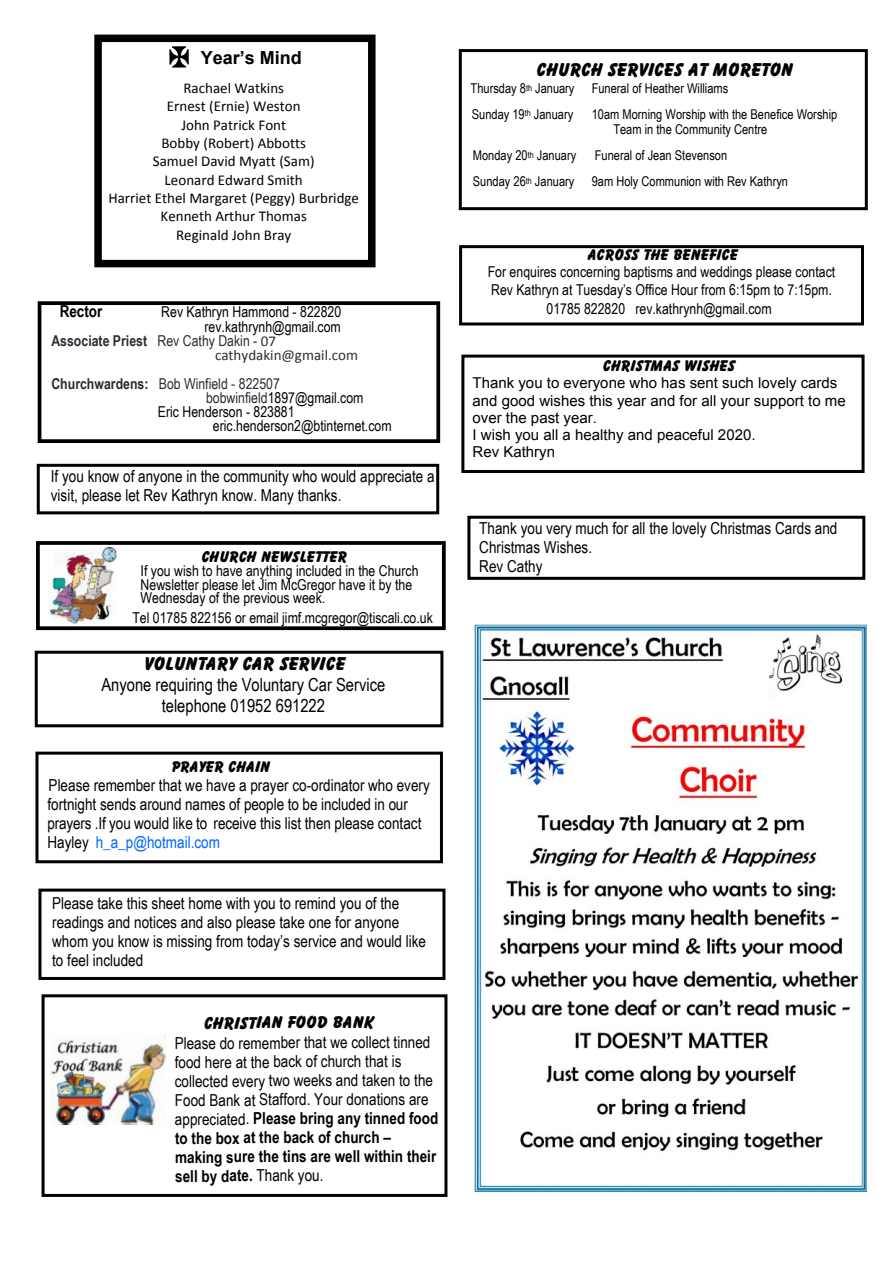
<style>
.page{position:relative;width:893px;height:1263px;background:#fff}
.page>*{position:absolute;margin:0;border:0;box-sizing:border-box;transform-origin:0 0}
.t1{font:18px/20.7px "Arial Narrow";color:#000;text-align:center}
.t2{font:18px "Balloonist SF Bold";color:#000}
.t3{font:700 18px "Arial";color:#000}
.t4{font:16.5px/18.9px "Arial Narrow";color:#000}
.t5{font:16.5px "Balloonist SF Bold";color:#000}
.t6{font:700 16.5px "Arial Narrow";color:#000}
.t7{font:15px/13.5px "Arial Narrow";color:#000}
.t8{font:15px/18.3px "Calibri";color:#000;text-align:center}
.t9{font:15px/17.2px "Arial";color:#000}
.t10{font:15px "Balloonist SF Bold";color:#000}
.t11{font:15px "Arial Narrow";color:#2b2d35}
.t12{font:700 15px "Arial Narrow";color:#2b2d35}
.t13{font:15px "Calibri";color:#2b2d35}
.t14{font:13.5px/15.5px "Arial Narrow";color:#000}
.s1{font-weight:400}
.s2{font-family:"Calibri";font-weight:400}
.s3{font-weight:700}
.s4{color:#2b2d35}
.s5{color:#06f}
</style>
<div class="page">
<div style="left:94px;top:35px;width:282px;height:232px;border:8px solid #000"></div>
<div style="left:38px;top:301px;width:402px;height:142px;border:4px solid #000"></div>
<div style="left:459px;top:49px;width:409px;height:161px;border:3px solid #000"></div>
<svg style="left:169px;top:46px;width:20px;height:22px"></svg>
<div style="left:35px;top:752px;width:408px;height:111px;border:3px solid #000"></div>
<div style="left:37px;top:464px;width:402px;height:50px;border:3px solid #000"></div>
<div style="left:36px;top:541px;width:410px;height:89px;background:#fff;border:4px solid #000"></div>
<img style="left:49px;top:547px;width:68px;height:77px">
<div style="left:38px;top:888px;width:407px;height:92px;border:3px solid #000"></div>
<img style="left:474px;top:624px;width:392px;height:569px">
<div style="left:459px;top:245px;width:405px;height:80px;border:3px solid #000"></div>
<div style="left:42px;top:994px;width:405px;height:203px;background:#fff;border:3px solid #000"></div>
<img style="left:51px;top:1036px;width:115px;height:88px">
<div style="left:461px;top:355px;width:403px;height:118px;border:3px solid #000"></div>
<div style="left:467px;top:516px;width:398px;height:64px;border:3px solid #000"></div>
<div style="left:35px;top:651px;width:408px;height:76px;border:3px solid #000"></div>
<p class="t3" style="left:201px;top:51px;width:103px">Year’s Mind</p>
<p class="t8" style="left:108px;top:80px;width:252px">Rachael Watkins<br>Ernest (Ernie) Weston<br>John Patrick Font<br>Bobby (Robert) Abbotts<br>Samuel David Myatt (Sam)<br>Leonard Edward Smith<br>Harriet Ethel Margaret (Peggy) Burbridge<br>Kenneth Arthur Thomas<br>Reginald John Bray</p>
<p class="t6" style="left:60px;top:305px;width:44px">Rector</p>
<p class="t7" style="left:161px;top:307px;width:181px">Rev Kathryn Hammond - 822820</p>
<p class="t7" style="left:205px;top:321px;width:138px">rev.kathrynh@gmail.com</p>
<p class="t12" style="left:51px;top:335px;width:226px">Associate Priest <span class="s1">Rev Cathy Dakin -</span> <span class="s2">07</span></p>
<p class="t13" style="left:215px;top:349px;width:145px">cathydakin@gmail.com</p>
<p class="t11" style="left:51px;top:378px;width:230px"><span class="s3">Churchwardens:</span> Bob Winfield - 822507</p>
<p class="t7" style="left:206px;top:392px;width:159px"><span class="s4">bobwinfield</span>1897@gmail.com</p>
<p class="t7" style="left:158px;top:406px;width:138px">Eric Henderson - 823881</p>
<p class="t7" style="left:213px;top:421px;width:180px">eric.henderson2@btinternet.com</p>
<p class="t4" style="left:51px;top:468px;width:385px">If you know of anyone in the community who would appreciate a visit, please let Rev Kathryn know. Many thanks.</p>
<p class="t10" style="left:200px;top:551px;width:147px">CHURCH NEWSLETTER</p>
<p class="t7" style="left:141px;top:565px;width:279px">If you wish to have anything included in the Church<br>Newsletter please let Jim McGregor have it by the<br>Wednesday of the previous week.</p>
<p class="t7" style="left:132px;top:612px;width:302px">Tel 01785 822156 or email jimf.mcgregor@tiscali.co.uk</p>
<p class="t2" style="left:143px;top:657px;width:202px">VOLUNTARY CAR SERVICE</p>
<p class="t1" style="left:101px;top:676px;width:285px">Anyone requiring the Voluntary Car Service telephone 01952 691222</p>
<p class="t10" style="left:170px;top:760px;width:101px">PRAYER CHAIN</p>
<p class="t4" style="left:48px;top:777px;width:384px">Please remember that we have a prayer co-ordinator who every fortnight sends around names of people to be included in our prayers .If you would like to receive this list then please contact Hayley <span class="s5">h_a_p@hotmail.com</span></p>
<p class="t4" style="left:52px;top:895px;width:375px">Please take this sheet home with you to remind you of the readings and notices and also please take one for anyone whom you know is missing from today’s service and would like to feel included</p>
<p class="t5" style="left:202px;top:1016px;width:172px">CHRISTIAN FOOD BANK</p>
<p class="t4" style="left:175px;top:1034px;width:265px">Please do remember that we collect tinned food here at the back of church that is collected every two weeks and taken to the Food Bank at Stafford. Your donations are appreciated. <span class="s3">Please bring any tinned food to the box at the back of church – making sure the tins are well within their sell by date.</span> Thank you.</p>
<p class="t2" style="left:535px;top:63px;width:258px">CHURCH SERVICES AT MORETON</p>
<p class="t14" style="left:471px;top:82px;width:105px">Thursday 8<sup>th</sup> January</p>
<p class="t14" style="left:592px;top:82px;width:138px">Funeral of Heather Williams</p>
<p class="t14" style="left:472px;top:107px;width:103px">Sunday 19<sup>th</sup> January</p>
<p class="t14" style="left:613px;top:107px;width:225px;text-indent:-22px">10am Morning Worship with the Benefice Worship<br>Team in the Community Centre</p>
<p class="t14" style="left:473px;top:149px;width:105px">Monday 20<sup>th</sup> January</p>
<p class="t14" style="left:595px;top:149px;width:134px">Funeral of Jean Stevenson</p>
<p class="t14" style="left:473px;top:175px;width:103px">Sunday 26<sup>th</sup> January</p>
<p class="t14" style="left:592px;top:175px;width:198px">9am Holy Communion with Rev Kathryn</p>
<p class="t10" style="left:586px;top:249px;width:152px">ACROSS THE BENEFICE</p>
<p class="t7" style="left:488px;top:265px;width:349px;line-height:17.2px">For enquires concerning baptisms and weddings please contact<br>Rev Kathryn at Tuesday’s Office Hour from 6:15pm to 7:15pm.</p>
<p class="t7" style="left:546px;top:303px;width:227px">01785 822820 rev.kathrynh@gmail.com</p>
<p class="t10" style="left:601px;top:360px;width:134px">CHRISTMAS WISHES</p>
<p class="t9" style="left:473px;top:376px;width:375px">Thank you to everyone who has sent such lovely cards and good wishes this year and for all your support to me over the past year.<br>I wish you all a healthy and peaceful 2020.<br>Rev Kathryn</p>
<p class="t4" style="left:479px;top:520px;width:360px">Thank you very much for all the lovely Christmas Cards and<br>Christmas Wishes.<br>Rev Cathy</p>
</div>
